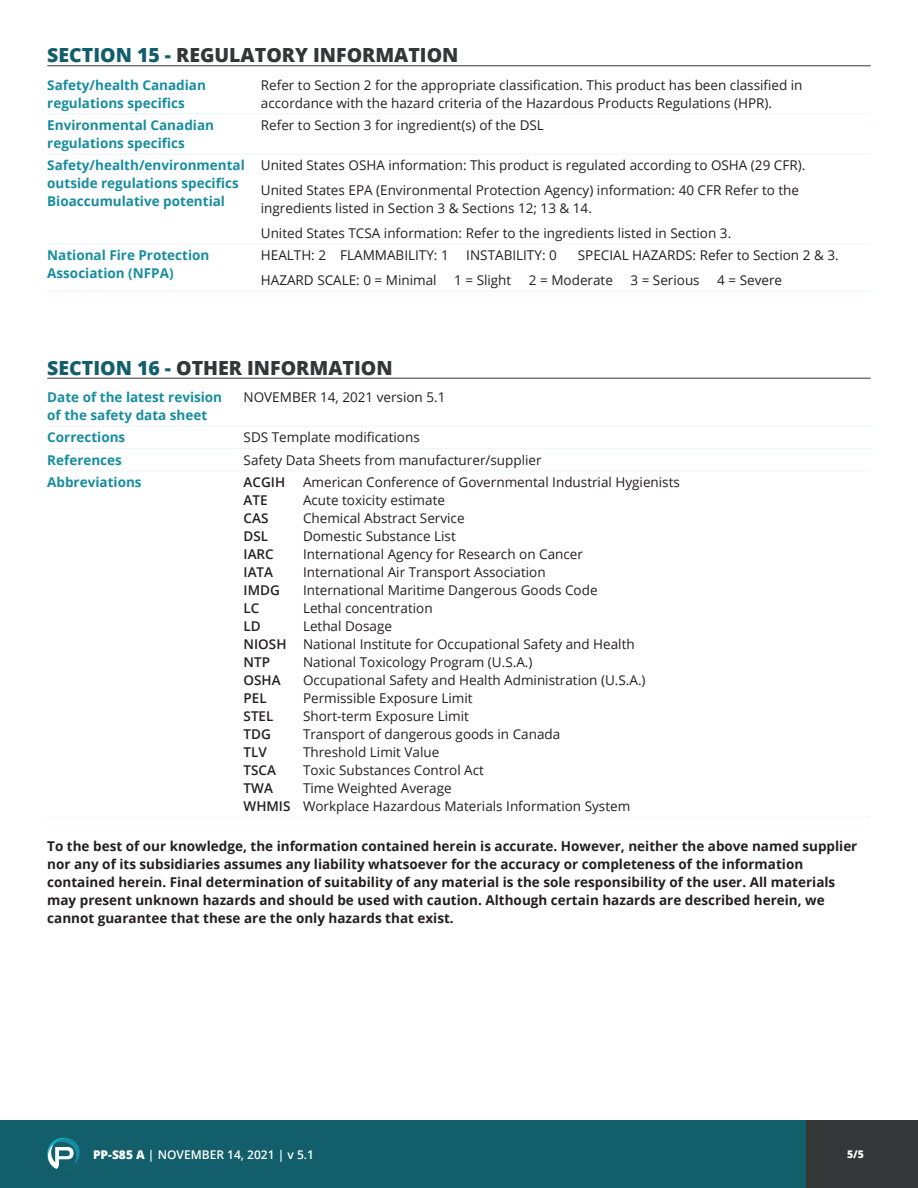
<style>
.page{position:relative;width:918px;height:1188px;background:#fff}
.page>*{position:absolute;margin:0;border:0;box-sizing:border-box;transform-origin:0 0}
.INTRO-Titre{font:800 19.5px "Open Sans";color:#343737}
.Normal_texte{font:13.5px/18px "Open Sans";color:#231f20}
.Normal_texte-2{font:700 13.5px/18px "Open Sans";color:#231f20}
.Normal_texte-3{font:700 13.5px/18px "Open Sans";color:#168d9f}
.Normal_texte-4{font:600 13.5px "Open Sans";color:#231f20}
.t1{font:600 12px "Open Sans";color:#fff}
.t2{font:800 10.5px "Open Sans";color:#fff}
.s1{color:#125f6b}
.s2{font-weight:800}
</style>
<div class="page">
<div style="left:805px;top:1120px;width:113px;height:68px;background:#343737"></div>
<div style="left:84px;top:1120px;width:722px;height:68px;background:#125f6b"></div>
<div style="left:0;top:1120px;width:113px;height:68px;background:#125f6b"></div>
<svg style="left:47px;top:1137px;width:33px;height:34px"></svg>
<hr style="left:47px;top:65px;width:824px;height:1px;background:#343737">
<hr style="left:47px;top:378px;width:824px;height:1px;background:#343737">
<svg style="left:48px;top:243px;width:207px;height:48px"></svg>
<hr style="left:47px;top:113px;width:208px;height:1px;background:#eaf6f8">
<hr style="left:255px;top:113px;width:616px;height:1px;background:#eaf6f8">
<hr style="left:47px;top:154px;width:208px;height:1px;background:#eaf6f8">
<hr style="left:255px;top:154px;width:616px;height:1px;background:#eaf6f8">
<hr style="left:47px;top:244px;width:208px;height:1px;background:#eaf6f8">
<hr style="left:255px;top:244px;width:616px;height:1px;background:#eaf6f8">
<hr style="left:47px;top:291px;width:208px;height:1px;background:#eaf6f8">
<hr style="left:255px;top:291px;width:616px;height:1px;background:#eaf6f8">
<hr style="left:47px;top:426px;width:191px;height:1px;background:#eaf6f8">
<hr style="left:238px;top:426px;width:59px;height:1px;background:#eaf6f8">
<hr style="left:297px;top:426px;width:574px;height:1px;background:#eaf6f8">
<hr style="left:47px;top:448px;width:191px;height:1px;background:#eaf6f8">
<hr style="left:238px;top:448px;width:59px;height:1px;background:#eaf6f8">
<hr style="left:297px;top:448px;width:574px;height:1px;background:#eaf6f8">
<hr style="left:47px;top:470px;width:191px;height:1px;background:#eaf6f8">
<hr style="left:238px;top:470px;width:59px;height:1px;background:#eaf6f8">
<hr style="left:297px;top:470px;width:574px;height:1px;background:#eaf6f8">
<hr style="left:47px;top:817px;width:191px;height:1px;background:#eaf6f8">
<hr style="left:238px;top:817px;width:59px;height:1px;background:#eaf6f8">
<hr style="left:297px;top:817px;width:574px;height:1px;background:#eaf6f8">
<p class="INTRO-Titre" style="left:47px;top:40px;width:413px"><span class="s1">SECTION 15 -</span> REGULATORY INFORMATION</p>
<p class="Normal_texte-3" style="left:47px;top:76px;width:160px">Safety/health Canadian regulations specifics</p>
<p class="Normal_texte" style="left:261px;top:76px;width:543px">Refer to Section 2 for the appropriate classification. This product has been classified in accordance with the hazard criteria of the Hazardous Products Regulations (HPR).</p>
<p class="Normal_texte-3" style="left:47px;top:116px;width:168px">Environmental Canadian regulations specifics</p>
<p class="Normal_texte" style="left:261px;top:116px;width:285px">Refer to Section 3 for ingredient(s) of the DSL</p>
<p class="Normal_texte-3" style="left:47px;top:156px;width:199px">Safety/health/environmental outside regulations specifics<br>Bioaccumulative potential</p>
<p class="Normal_texte" style="left:261px;top:156px;width:546px">United States OSHA information: This product is regulated according to OSHA (29 CFR).</p>
<p class="Normal_texte" style="left:261px;top:181px;width:540px">United States EPA (Environmental Protection Agency) information: 40 CFR Refer to the ingredients listed in Section 3 &amp; Sections 12; 13 &amp; 14.</p>
<p class="Normal_texte" style="left:261px;top:224px;width:472px">United States TCSA information: Refer to the ingredients listed in Section 3.</p>
<p class="Normal_texte-3" style="left:47px;top:246px;width:164px">National Fire Protection<br>Association (NFPA)</p>
<p class="Normal_texte" style="left:261px;top:246px;width:189px">HEALTH: 2 FLAMMABILITY: 1</p>
<p class="Normal_texte" style="left:466px;top:246px;width:92px">INSTABILITY: 0</p>
<p class="Normal_texte" style="left:578px;top:246px;width:262px">SPECIAL HAZARDS: Refer to Section 2 &amp; 3.</p>
<p class="Normal_texte" style="left:261px;top:271px;width:177px">HAZARD SCALE: 0 = Minimal</p>
<p class="Normal_texte" style="left:454px;top:271px;width:59px">1 = Slight</p>
<p class="Normal_texte" style="left:529px;top:271px;width:86px">2 = Moderate</p>
<p class="Normal_texte" style="left:630px;top:271px;width:71px">3 = Serious</p>
<p class="Normal_texte" style="left:717px;top:271px;width:66px">4 = Severe</p>
<p class="INTRO-Titre" style="left:47px;top:353px;width:347px"><span class="s1">SECTION 16 -</span> OTHER INFORMATION</p>
<p class="Normal_texte-3" style="left:47px;top:388px;width:176px">Date of the latest revision of the safety data sheet</p>
<p class="Normal_texte" style="left:244px;top:388px;width:203px">NOVEMBER 14, 2021 version 5.1</p>
<p class="Normal_texte-3" style="left:47px;top:428px;width:80px">Corrections</p>
<p class="Normal_texte" style="left:244px;top:428px;width:178px">SDS Template modifications</p>
<p class="Normal_texte-3" style="left:47px;top:451px;width:76px">References</p>
<p class="Normal_texte" style="left:244px;top:451px;width:300px">Safety Data Sheets from manufacturer/supplier</p>
<p class="Normal_texte-3" style="left:47px;top:473px;width:96px">Abbreviations</p>
<p class="Normal_texte-4" style="left:244px;top:473px;width:43px">ACGIH</p>
<p class="Normal_texte-4" style="left:244px;top:491px;width:26px">ATE</p>
<p class="Normal_texte-4" style="left:244px;top:509px;width:26px">CAS</p>
<p class="Normal_texte-4" style="left:244px;top:527px;width:26px">DSL</p>
<p class="Normal_texte-4" style="left:244px;top:545px;width:32px">IARC</p>
<p class="Normal_texte-4" style="left:244px;top:563px;width:31px">IATA</p>
<p class="Normal_texte-4" style="left:244px;top:581px;width:38px">IMDG</p>
<p class="Normal_texte-4" style="left:244px;top:599px;width:17px">LC</p>
<p class="Normal_texte-4" style="left:244px;top:617px;width:19px">LD</p>
<p class="Normal_texte-4" style="left:244px;top:635px;width:44px">NIOSH</p>
<p class="Normal_texte-4" style="left:244px;top:653px;width:28px">NTP</p>
<p class="Normal_texte-4" style="left:244px;top:671px;width:39px">OSHA</p>
<p class="Normal_texte-4" style="left:244px;top:689px;width:25px">PEL</p>
<p class="Normal_texte-4" style="left:244px;top:707px;width:31px">STEL</p>
<p class="Normal_texte-4" style="left:244px;top:725px;width:29px">TDG</p>
<p class="Normal_texte-4" style="left:244px;top:743px;width:25px">TLV</p>
<p class="Normal_texte-4" style="left:244px;top:761px;width:34px">TSCA</p>
<p class="Normal_texte-4" style="left:244px;top:779px;width:31px">TWA</p>
<p class="Normal_texte-4" style="left:244px;top:797px;width:48px">WHMIS</p>
<p class="Normal_texte" style="left:303px;top:473px;width:378px">American Conference of Governmental Industrial Hygienists</p>
<p class="Normal_texte" style="left:303px;top:491px;width:144px">Acute toxicity estimate</p>
<p class="Normal_texte" style="left:303px;top:509px;width:163px">Chemical Abstract Service</p>
<p class="Normal_texte" style="left:303px;top:527px;width:154px">Domestic Substance List</p>
<p class="Normal_texte" style="left:303px;top:545px;width:281px">International Agency for Research on Cancer</p>
<p class="Normal_texte" style="left:303px;top:563px;width:244px">International Air Transport Association</p>
<p class="Normal_texte" style="left:303px;top:581px;width:296px">International Maritime Dangerous Goods Code</p>
<p class="Normal_texte" style="left:303px;top:599px;width:131px">Lethal concentration</p>
<p class="Normal_texte" style="left:303px;top:617px;width:90px">Lethal Dosage</p>
<p class="Normal_texte" style="left:303px;top:635px;width:333px">National Institute for Occupational Safety and Health</p>
<p class="Normal_texte" style="left:303px;top:653px;width:231px">National Toxicology Program (U.S.A.)</p>
<p class="Normal_texte" style="left:303px;top:671px;width:344px">Occupational Safety and Health Administration (U.S.A.)</p>
<p class="Normal_texte" style="left:303px;top:689px;width:171px">Permissible Exposure Limit</p>
<p class="Normal_texte" style="left:303px;top:707px;width:167px">Short-term Exposure Limit</p>
<p class="Normal_texte" style="left:303px;top:725px;width:259px">Transport of dangerous goods in Canada</p>
<p class="Normal_texte" style="left:303px;top:743px;width:138px">Threshold Limit Value</p>
<p class="Normal_texte" style="left:303px;top:761px;width:183px">Toxic Substances Control Act</p>
<p class="Normal_texte" style="left:303px;top:779px;width:150px">Time Weighted Average</p>
<p class="Normal_texte" style="left:303px;top:797px;width:329px">Workplace Hazardous Materials Information System</p>
<p class="Normal_texte-2" style="left:47px;top:836px;width:812px">To the best of our knowledge, the information contained herein is accurate. However, neither the above named supplier nor any of its subsidiaries assumes any liability whatsoever for the accuracy or completeness of the information contained herein. Final determination of suitability of any material is the sole responsibility of the user. All materials may present unknown hazards and should be used with caution. Although certain hazards are described herein, we cannot guarantee that these are the only hazards that exist.</p>
<p class="t1" style="left:93px;top:1146px;width:222px"><span class="s2">PP-S85 A</span> | NOVEMBER 14, 2021 | v 5.1</p>
<p class="t2" style="left:847px;top:1146px;width:18px">5/5</p>
</div>
